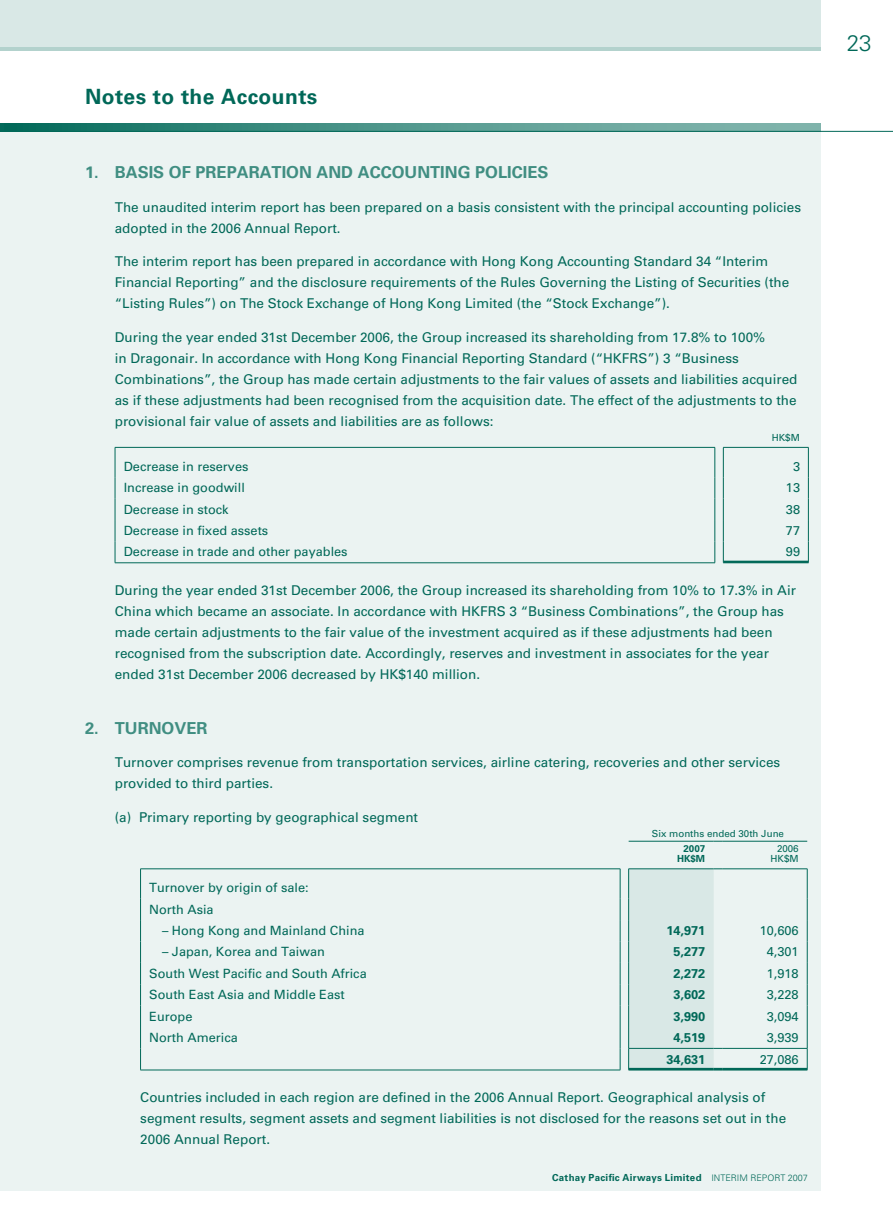
<style>
.page{position:relative;width:893px;height:1212px;background:#fff}
.page>*{position:absolute;margin:0;border:0;box-sizing:border-box;transform-origin:0 0}
.t1{font:300 22.5px "Univers";color:#006858}
.t2{font:700 21px "Univers";letter-spacing:.02em;color:#006858}
.t3{font:700 16.5px "Univers";color:#408e82}
.t4{font:13.5px/21px "Univers";color:#006858}
.t5{font:12.75px/21.5px "Univers";color:#006858}
.t6{font:700 12.75px "Univers";color:#006858}
.t7{font:700 9.75px/10.5px "Univers";letter-spacing:.025em;color:#006858;text-align:right}
.t8{font:9.75px/10.5px "Univers";color:#006858;text-align:right}
.s1{font-weight:300;font-size:9px}
</style>
<div class="page">
<svg style="left:0;top:123px;width:821px;height:8px;background:#4b9489"></svg>
<div style="left:0;top:0;width:821px;height:50px;background:#d9e8e6"></div>
<div style="left:0;top:132px;width:821px;height:1059px;background:#ebf3f2"></div>
<hr style="left:0;top:131px;width:893px;height:1px;background:#006858">
<hr style="left:0;top:47px;width:821px;height:3px;background:#b3d2cd">
<hr style="left:115px;top:447px;width:600px;height:1px;background:#006858">
<hr style="left:723px;top:447px;width:86px;height:1px;background:#006858">
<svg style="left:115px;top:448px;width:1px;height:114px"></svg>
<hr style="left:115px;top:562px;width:600px;height:1px;background:#006858">
<svg style="left:715px;top:448px;width:1px;height:114px"></svg>
<svg style="left:723px;top:448px;width:1px;height:114px"></svg>
<svg style="left:808px;top:448px;width:1px;height:114px"></svg>
<hr style="left:723px;top:562px;width:86px;height:1px;background:#006858">
<hr style="left:724px;top:561px;width:84px;height:2px;background:#006858">
<hr style="left:629px;top:841px;width:85px;height:1px;background:#006858">
<hr style="left:722px;top:841px;width:85px;height:1px;background:#006858">
<hr style="left:140px;top:869px;width:1px;height:30px;background:#006858">
<hr style="left:140px;top:868px;width:480px;height:1px;background:#006858">
<hr style="left:620px;top:869px;width:1px;height:30px;background:#006858">
<hr style="left:722px;top:868px;width:85px;height:1px;background:#006858">
<hr style="left:807px;top:869px;width:1px;height:30px;background:#006858">
<svg style="left:140px;top:899px;width:1px;height:171px"></svg>
<hr style="left:140px;top:1070px;width:480px;height:1px;background:#006858">
<svg style="left:620px;top:899px;width:1px;height:171px"></svg>
<hr style="left:722px;top:1048px;width:85px;height:1px;background:#006858">
<svg style="left:807px;top:899px;width:1px;height:171px"></svg>
<hr style="left:722px;top:1070px;width:85px;height:1px;background:#006858">
<svg style="left:628px;top:868px;width:94px;height:203px;background:#d1e3e1"></svg>
<hr style="left:722px;top:1068px;width:85px;height:2px;background:#006858">
<h2 class="t2" style="left:85px;top:84px;width:234px">NOTES TO THE ACCOUNTS</h2>
<p class="t3" style="left:85px;top:162px;width:286px">1. BASIS OF PREPARATION AND ACCO</p>
<p class="t3" style="left:405px;top:162px;width:82px">UNTING POL</p>
<p class="t3" style="left:507px;top:162px;width:40px">ICIES</p>
<p class="t4" style="left:115px;top:196px;width:688px">The unaudited interim report has been prepared on a basis consistent with the principal accounting policies adopted in the 2006 Annual Report.</p>
<p class="t4" style="left:115px;top:251px;width:676px">The interim report has been prepared in accordance with Hong Kong Accounting Standard 34 “Interim<br>Financial Reporting” and the disclosure requirements of the Rules Governing the Listing of Securities (the “Listing Rules”) on The Stock Exchange of Hong Kong Limited (the “Stock Exchange”).</p>
<p class="t4" style="left:115px;top:327px;width:684px">During the year ended 31st December 2006, the Group increased its shareholding from 17.8% to 100%<br>in Dragonair. In accordance with Hong Kong Financial Reporting Standard (“HKFRS”) 3 “Business Combinations”, the Group has made certain adjustments to the fair values of assets and liabilities acquired as if these adjustments had been recognised from the acquisition date. The effect of the adjustments to the provisional fair value of assets and liabilities are as follows:</p>
<p class="t8" style="left:772px;top:432px;width:30px">HK$M</p>
<p class="t5" style="left:124px;top:456px;width:126px">Decrease in reserves</p>
<p class="t5" style="left:793px;top:456px;width:9px">3</p>
<p class="t5" style="left:124px;top:477px;width:123px">Increase in goodwill</p>
<p class="t5" style="left:786px;top:477px;width:16px">13</p>
<p class="t5" style="left:124px;top:498px;width:106px">Decrease in stock</p>
<p class="t5" style="left:786px;top:498px;width:16px">38</p>
<p class="t5" style="left:124px;top:520px;width:146px">Decrease in fixed assets</p>
<p class="t5" style="left:786px;top:520px;width:16px">77</p>
<p class="t5" style="left:124px;top:541px;width:225px">Decrease in trade and other payables</p>
<p class="t5" style="left:786px;top:541px;width:16px">99</p>
<p class="t4" style="left:115px;top:579px;width:683px">During the year ended 31st December 2006, the Group increased its shareholding from 10% to 17.3% in Air China which became an associate. In accordance with HKFRS 3 “Business Combinations”, the Group has made certain adjustments to the fair value of the investment acquired as if these adjustments had been recognised from the subscription date. Accordingly, reserves and investment in associates for the year ended 31st December 2006 decreased by HK$140 million.</p>
<p class="t3" style="left:85px;top:718px;width:124px">2. TURNOVER</p>
<p class="t4" style="left:115px;top:752px;width:667px">Turnover comprises revenue from transportation services, airline catering, recoveries and other services provided to third parties.</p>
<p class="t4" style="left:115px;top:807px;width:305px">(a) Primary reporting by geographical segment</p>
<p class="t8" style="left:652px;top:828px;width:134px">Six months ended 30th June</p>
<p class="t7" style="left:677px;top:843px;width:30px">2007<br>HK$M</p>
<p class="t8" style="left:771px;top:843px;width:30px">2006<br>HK$M</p>
<p class="t5" style="left:149px;top:877px;width:161px">Turnover by origin of sale:<br>North Asia</p>
<p class="t5" style="left:162px;top:920px;width:204px">– Hong Kong and Mainland China</p>
<p class="t6" style="left:666px;top:923px;width:40px">14,971</p>
<p class="t5" style="left:760px;top:920px;width:40px">10,606</p>
<p class="t5" style="left:162px;top:941px;width:164px">– Japan, Korea and Taiwan</p>
<p class="t6" style="left:673px;top:944px;width:33px">5,277</p>
<p class="t5" style="left:767px;top:941px;width:33px">4,301</p>
<p class="t5" style="left:149px;top:963px;width:219px">South West Pacific and South Africa</p>
<p class="t6" style="left:673px;top:966px;width:33px">2,272</p>
<p class="t5" style="left:767px;top:963px;width:33px">1,918</p>
<p class="t5" style="left:149px;top:984px;width:197px">South East Asia and Middle East</p>
<p class="t6" style="left:673px;top:987px;width:33px">3,602</p>
<p class="t5" style="left:767px;top:984px;width:33px">3,228</p>
<p class="t5" style="left:149px;top:1005px;width:45px">Europe</p>
<p class="t6" style="left:673px;top:1009px;width:33px">3,990</p>
<p class="t5" style="left:767px;top:1005px;width:33px">3,094</p>
<p class="t5" style="left:149px;top:1027px;width:90px">North America</p>
<p class="t6" style="left:673px;top:1030px;width:33px">4,519</p>
<p class="t5" style="left:767px;top:1027px;width:33px">3,939</p>
<p class="t6" style="left:666px;top:1051px;width:40px">34,631</p>
<p class="t5" style="left:760px;top:1048px;width:40px">27,086</p>
<p class="t4" style="left:140px;top:1086px;width:647px">Countries included in each region are defined in the 2006 Annual Report. Geographical analysis of segment results, segment assets and segment liabilities is not disclosed for the reasons set out in the<br>2006 Annual Report.</p>
<p class="t7" style="left:552px;top:1173px;width:257px">CATHAY PACIFIC AIRWAYS LIMITED <span class="s1">INTERIM REPORT 2007</span></p>
<h1 class="t1" style="left:847px;top:29px;width:24px">23</h1>
</div>
